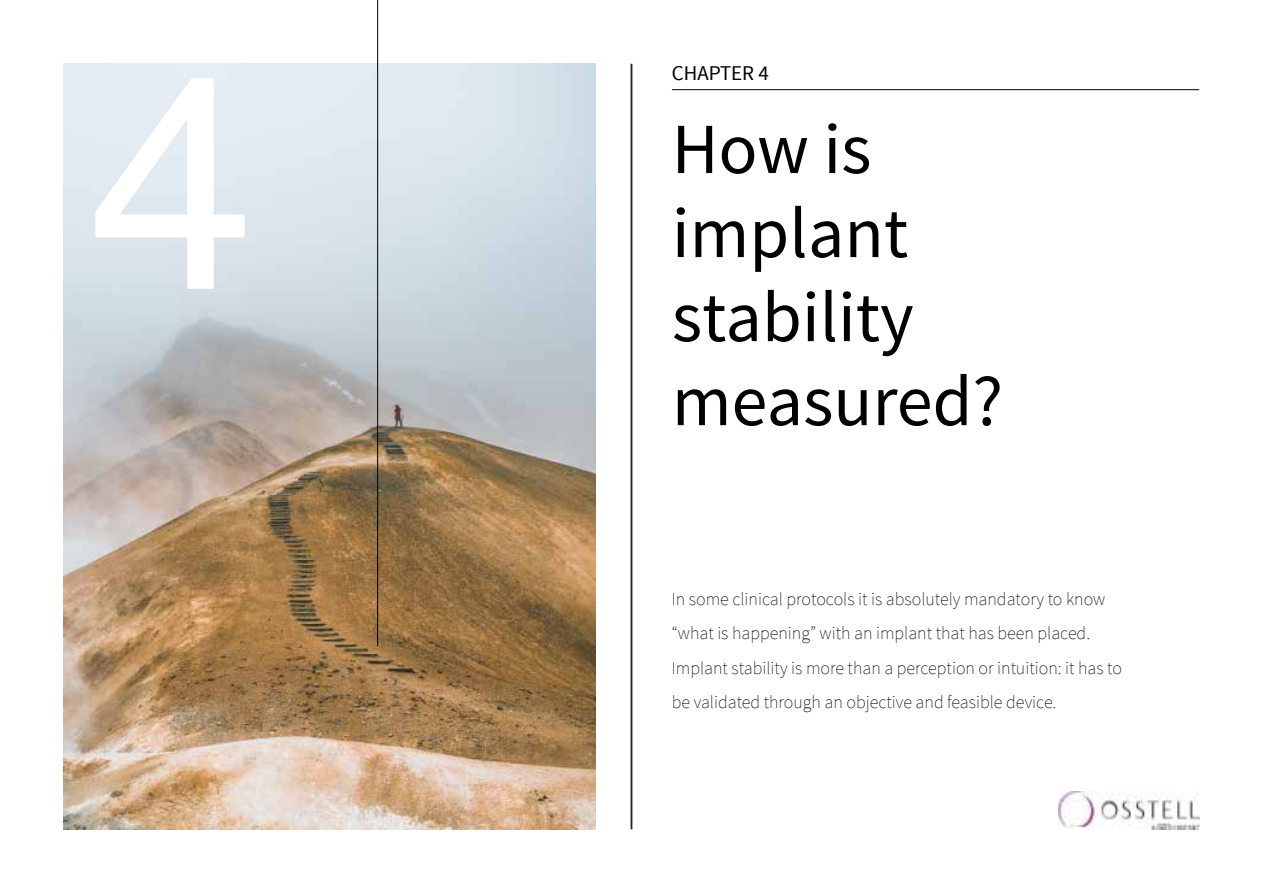
<style>
.page{position:relative;width:1263px;height:893px;background:#fff}
.page>*{position:absolute;margin:0;border:0;box-sizing:border-box;transform-origin:0 0}
.t1{font:300px "Helvetica";color:#fff}
.t2{font:72px/84px "Source Sans Pro";color:#000}
.t3{font:21px "Source Sans Pro";color:#000}
.t4{font:200 18px/34.5px "Source Sans Pro";color:#000}
</style>
<div class="page">
<img style="left:64px;top:64px;width:531px;height:765px">
<hr style="left:672px;top:89px;width:527px;height:1px;background:#000">
<hr style="left:377px;top:0;width:1px;height:646px;background:#000">
<hr style="left:631px;top:64px;width:1px;height:765px;background:#000">
<img style="left:1058px;top:792px;width:141px;height:37px">
<h1 class="t1" style="left:88px;top:-48px;width:168px">4</h1>
<p class="t3" style="left:672px;top:60px;width:99px">CHAPTER 4</p>
<h2 class="t2" style="left:672px;top:108px;width:333px">How is implant stability measured?</h2>
<p class="t4" style="left:672px;top:581px;width:452px">In some clinical protocols it is absolutely mandatory to know “what is happening” with an implant that has been placed.<br>Implant stability is more than a perception or intuition: it has to be validated through an objective and feasible device.</p>
</div>
